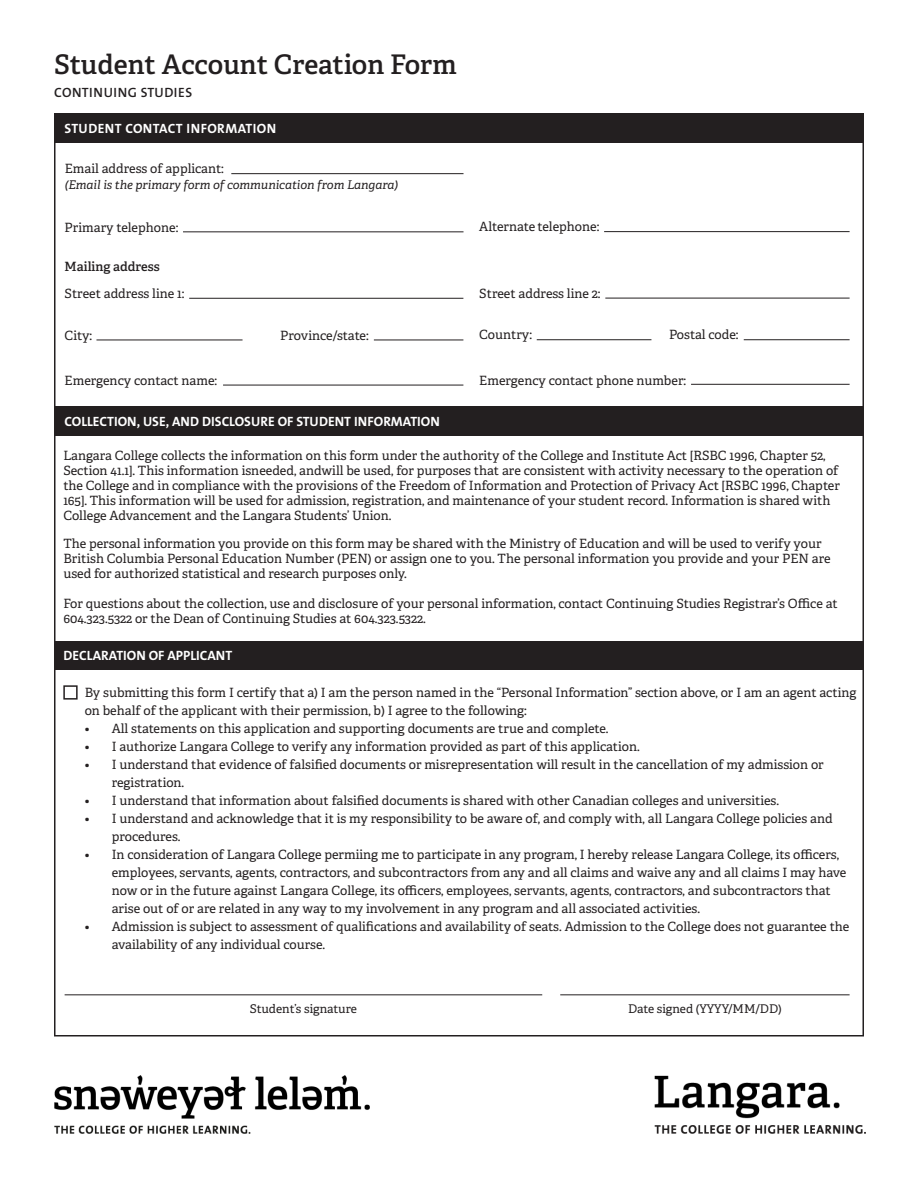
<style>
.page{position:relative;width:918px;height:1188px;background:#fff}
.page>*{position:absolute;margin:0;border:0;box-sizing:border-box;transform-origin:0 0}
.t1{font:600 27px "Adelle";letter-spacing:-.005em;color:#231f20}
.t2{font:700 13.5px "The Sans Os F";color:#fff}
.t3{font:700 13.5px "The Sans Os F";letter-spacing:.03em;color:#fff}
.t4{font:600 13.5px "The Sans Os F";letter-spacing:.03em;color:#231f20}
.t5{font:12.75px/15px "Adelle";color:#231f20}
.t6{font:600 12.75px "Adelle";color:#231f20}
.t7{font:italic 12px "Adelle";color:#231f20}
.t8{font:12px "Adelle";color:#231f20}
</style>
<div class="page">
<img style="left:55px;top:1075px;width:315px;height:59px">
<img style="left:654px;top:1075px;width:211px;height:59px">
<div style="left:54px;top:113px;width:810px;height:30px;background:#231f20"></div>
<hr style="left:183px;top:232px;width:281px;height:1px;background:#231f20">
<hr style="left:189px;top:298px;width:274px;height:1px;background:#231f20">
<hr style="left:604px;top:231px;width:246px;height:1px;background:#231f20">
<hr style="left:605px;top:298px;width:245px;height:1px;background:#231f20">
<hr style="left:65px;top:995px;width:477px;height:1px;background:#231f20">
<hr style="left:560px;top:995px;width:290px;height:1px;background:#231f20">
<hr style="left:231px;top:173px;width:233px;height:1px;background:#231f20">
<hr style="left:374px;top:340px;width:89px;height:1px;background:#231f20">
<hr style="left:744px;top:339px;width:106px;height:1px;background:#231f20">
<hr style="left:537px;top:339px;width:114px;height:1px;background:#231f20">
<hr style="left:96px;top:340px;width:147px;height:1px;background:#231f20">
<hr style="left:223px;top:385px;width:240px;height:1px;background:#231f20">
<hr style="left:691px;top:384px;width:159px;height:1px;background:#231f20">
<hr style="left:862px;top:113px;width:2px;height:923px;background:#231f20">
<hr style="left:54px;top:113px;width:2px;height:923px;background:#231f20">
<hr style="left:54px;top:1035px;width:810px;height:1px;background:#231f20">
<div style="left:55px;top:406px;width:808px;height:29px;background:#231f20"></div>
<div style="left:55px;top:641px;width:808px;height:28px;background:#231f20"></div>
<div style="left:63px;top:685px;width:15px;height:15px;border:2px solid #231f20"></div>
<p class="t1" style="left:54px;top:48px;width:404px">Student Account Creation Form</p>
<p class="t4" style="left:54px;top:84px;width:139px">CONTINUING STUDIES</p>
<p class="t3" style="left:65px;top:120px;width:213px">STUDENT CONTACT INFORMATION</p>
<p class="t5" style="left:65px;top:161px;width:161px">Email address of applicant:</p>
<p class="t7" style="left:65px;top:178px;width:335px">(Email is the primary form of communication from Langara)</p>
<p class="t5" style="left:65px;top:220px;width:115px">Primary telephone:</p>
<p class="t5" style="left:479px;top:219px;width:122px">Alternate telephone:</p>
<p class="t6" style="left:65px;top:259px;width:97px">Mailing address</p>
<p class="t5" style="left:65px;top:286px;width:121px">Street address line 1:</p>
<p class="t5" style="left:479px;top:286px;width:123px">Street address line 2:</p>
<p class="t5" style="left:65px;top:328px;width:29px">City:</p>
<p class="t5" style="left:280px;top:328px;width:90px">Province/state:</p>
<p class="t5" style="left:479px;top:328px;width:54px">Country:</p>
<p class="t5" style="left:669px;top:328px;width:71px">Postal code:</p>
<p class="t5" style="left:65px;top:373px;width:154px">Emergency contact name:</p>
<p class="t5" style="left:479px;top:373px;width:208px">Emergency contact phone number:</p>
<p class="t2" style="left:65px;top:412px;width:377px">COLLECTION, USE, AND DISCLOSURE OF STUDENT INFORMATION</p>
<p class="t5" style="left:63px;top:448px;width:778px">Langara College collects the information on this form under the authority of the College and Institute Act [RSBC 1996, Chapter 52, Section 41.1]. This information isneeded, andwill be used, for purposes that are consistent with activity necessary to the operation of the College and in compliance with the provisions of the Freedom of Information and Protection of Privacy Act [RSBC 1996, Chapter 165]. This information will be used for admission, registration, and maintenance of your student record. Information is shared with College Advancement and the Langara Students’ Union.</p>
<p class="t5" style="left:63px;top:536px;width:769px">The personal information you provide on this form may be shared with the Ministry of Education and will be used to verify your<br>British Columbia Personal Education Number (PEN) or assign one to you. The personal information you provide and your PEN are used for authorized statistical and research purposes only.</p>
<p class="t5" style="left:63px;top:596px;width:776px">For questions about the collection, use and disclosure of your personal information, contact Continuing Studies Registrar’s Office at<br>604.323.5322 or the Dean of Continuing Studies at 604.323.5322.</p>
<p class="t2" style="left:64px;top:647px;width:170px">DECLARATION OF APPLICANT</p>
<p class="t5" style="left:85px;top:684px;width:773px;line-height:18px">By submitting this form I certify that a) I am the person named in the “Personal Information” section above, or I am an agent acting on behalf of the applicant with their permission, b) I agree to the following:</p>
<p class="t5" style="left:85px;top:721px;width:525px">• All statements on this application and supporting documents are true and complete.</p>
<p class="t5" style="left:85px;top:739px;width:557px">• I authorize Langara College to verify any information provided as part of this application.</p>
<p class="t5" style="left:112px;top:756px;width:714px;line-height:18px;text-indent:-27px">• I understand that evidence of falsified documents or misrepresentation will result in the cancellation of my admission or registration.</p>
<p class="t5" style="left:85px;top:793px;width:696px">• I understand that information about falsified documents is shared with other Canadian colleges and universities.</p>
<p class="t5" style="left:112px;top:810px;width:723px;line-height:18px;text-indent:-27px">• I understand and acknowledge that it is my responsibility to be aware of, and comply with, all Langara College policies and procedures.</p>
<p class="t5" style="left:112px;top:846px;width:736px;line-height:18px;text-indent:-27px">• In consideration of Langara College permiing me to participate in any program, I hereby release Langara College, its officers, employees, servants, agents, contractors, and subcontractors from any and all claims and waive any and all claims I may have now or in the future against Langara College, its officers, employees, servants, agents, contractors, and subcontractors that arise out of or are related in any way to my involvement in any program and all associated activities.</p>
<p class="t5" style="left:112px;top:918px;width:739px;line-height:18px;text-indent:-27px">• Admission is subject to assessment of qualifications and availability of seats. Admission to the College does not guarantee the availability of any individual course.</p>
<p class="t8" style="left:250px;top:1001px;width:109px">Student’s signature</p>
<p class="t8" style="left:628px;top:1001px;width:155px">Date signed (YYYY/MM/DD)</p>
</div>
